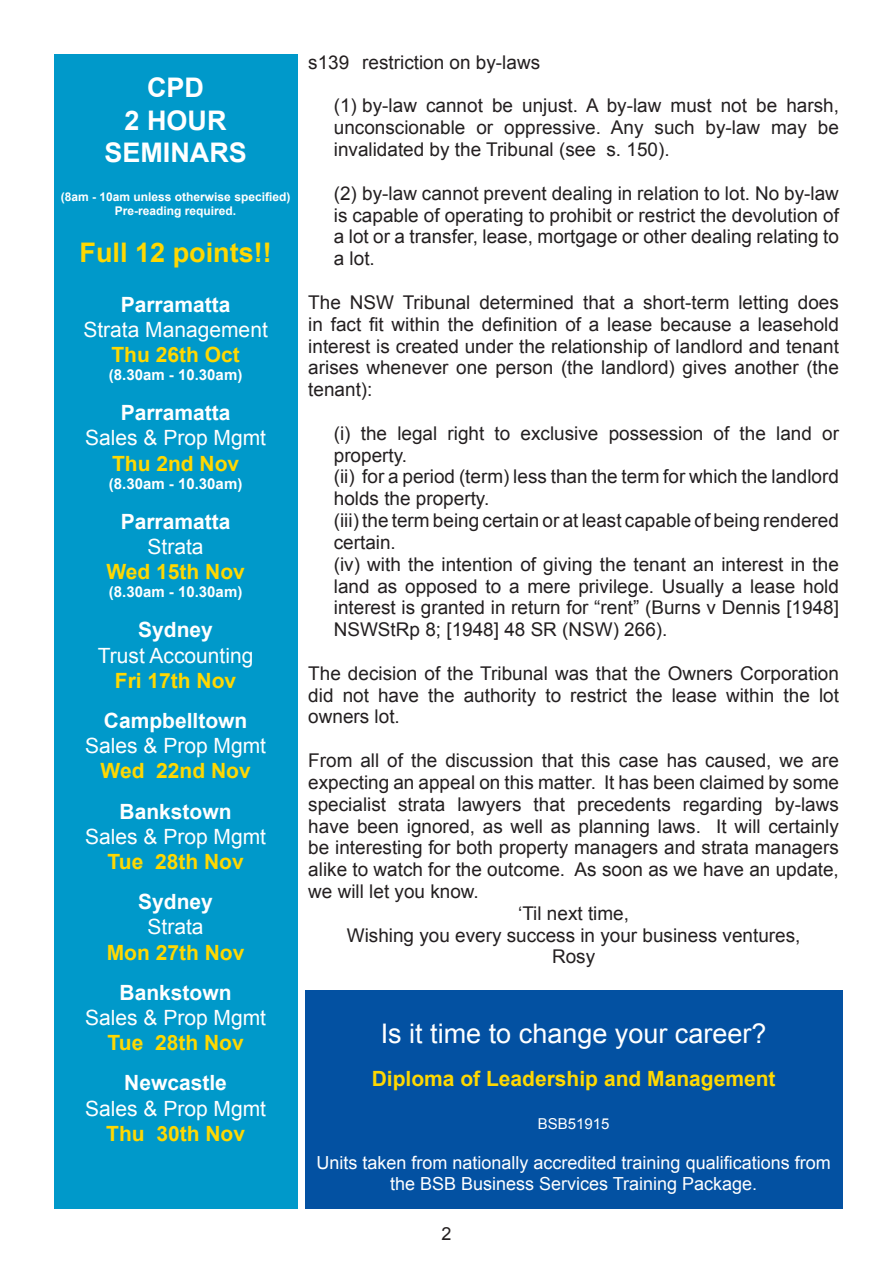
<style>
.page{position:relative;width:893px;height:1263px;background:#fff}
.page>*{position:absolute;margin:0;border:0;box-sizing:border-box;transform-origin:0 0}
.t1{font:27px "Arial";color:#fff}
.t2{font:700 27px "Arial";color:#fff}
.t3{font:700 27px "Arial";color:#ffd801}
.t4{font:700 21px "Arial";color:#ffd801}
.t5{font:21px "Arial";color:#fff}
.t6{font:700 21px "Arial";color:#fff}
.t7{font:18.9px/21.8px "Arial";color:#231f20;text-align:justify}
.t8{font:18px/21.6px "Arial";color:#fff;text-align:center}
.t9{font:18px "Arial";color:#231f20}
.t10{font:700 15px "Arial";color:#fff}
.t11{font:15px "Arial";color:#fff}
.t12{font:700 12px "Arial";color:#fff}
</style>
<div class="page">
<div style="left:305px;top:990px;width:537px;height:219px;background:#0351a2"></div>
<div style="left:54px;top:54px;width:243px;height:1155px;background:#0099ca"></div>
<p class="t2" style="left:147px;top:70px;width:58px">CPD</p>
<p class="t2" style="left:125px;top:102px;width:104px">2 HOUR</p>
<p class="t2" style="left:104px;top:135px;width:144px">SEMINARS</p>
<p class="t12" style="left:61px;top:188px;width:231px">(8am - 10am unless otherwise specified)</p>
<p class="t12" style="left:115px;top:203px;width:123px">Pre-reading required.</p>
<p class="t3" style="left:80px;top:235px;width:194px">Full 12 points!!</p>
<p class="t6" style="left:121px;top:290px;width:111px">Parramatta</p>
<p class="t5" style="left:83px;top:316px;width:186px">Strata Management</p>
<p class="t4" style="left:111px;top:341px;width:130px">Thu 26th Oct</p>
<p class="t10" style="left:109px;top:365px;width:135px">(8.30am - 10.30am)</p>
<p class="t6" style="left:121px;top:399px;width:111px">Parramatta</p>
<p class="t5" style="left:85px;top:424px;width:182px">Sales &amp; Prop Mgmt</p>
<p class="t4" style="left:112px;top:449px;width:129px">Thu 2nd Nov</p>
<p class="t10" style="left:109px;top:473px;width:135px">(8.30am - 10.30am)</p>
<p class="t6" style="left:121px;top:507px;width:111px">Parramatta</p>
<p class="t5" style="left:148px;top:533px;width:58px">Strata</p>
<p class="t4" style="left:106px;top:558px;width:140px">Wed 15th Nov</p>
<p class="t10" style="left:109px;top:582px;width:135px">(8.30am - 10.30am)</p>
<p class="t6" style="left:138px;top:616px;width:76px">Sydney</p>
<p class="t5" style="left:98px;top:641px;width:157px">Trust Accounting</p>
<p class="t4" style="left:115px;top:666px;width:123px">Fri 17th Nov</p>
<p class="t6" style="left:104px;top:707px;width:145px">Campbelltown</p>
<p class="t5" style="left:85px;top:732px;width:182px">Sales &amp; Prop Mgmt</p>
<p class="t4" style="left:101px;top:757px;width:152px">Wed 22nd Nov</p>
<p class="t6" style="left:120px;top:797px;width:114px">Bankstown</p>
<p class="t5" style="left:85px;top:823px;width:182px">Sales &amp; Prop Mgmt</p>
<p class="t4" style="left:108px;top:848px;width:138px">Tue 28th Nov</p>
<p class="t6" style="left:138px;top:888px;width:76px">Sydney</p>
<p class="t5" style="left:148px;top:913px;width:58px">Strata</p>
<p class="t4" style="left:107px;top:938px;width:139px">Mon 27th Nov</p>
<p class="t6" style="left:120px;top:978px;width:114px">Bankstown</p>
<p class="t5" style="left:85px;top:1004px;width:182px">Sales &amp; Prop Mgmt</p>
<p class="t4" style="left:108px;top:1029px;width:138px">Tue 28th Nov</p>
<p class="t6" style="left:124px;top:1069px;width:104px">Newcastle</p>
<p class="t5" style="left:85px;top:1094px;width:182px">Sales &amp; Prop Mgmt</p>
<p class="t4" style="left:106px;top:1119px;width:140px">Thu 30th Nov</p>
<p class="t7" style="left:308px;top:52px;width:233px">s139 restriction on by-laws</p>
<p class="t7" style="left:334px;top:95px;width:507px">(1) by-law cannot be unjust. A by-law must not be harsh, unconscionable or oppressive. Any such by-law may be invalidated by the Tribunal (see s. 150).</p>
<p class="t7" style="left:334px;top:182px;width:507px">(2) by-law cannot prevent dealing in relation to lot. No by-law is capable of operating to prohibit or restrict the devolution of a lot or a transfer, lease, mortgage or other dealing relating to a lot.</p>
<p class="t7" style="left:308px;top:292px;width:532px">The NSW Tribunal determined that a short-term letting does in fact fit within the definition of a lease because a leasehold interest is created under the relationship of landlord and tenant arises whenever one person (the landlord) gives another (the tenant):</p>
<p class="t7" style="left:334px;top:422px;width:507px">(i) the legal right to exclusive possession of the land or property.</p>
<p class="t7" style="left:334px;top:466px;width:507px">(ii) for a period (term) less than the term for which the landlord holds the property.</p>
<p class="t7" style="left:334px;top:510px;width:507px">(iii) the term being certain or at least capable of being rendered certain.</p>
<p class="t7" style="left:334px;top:553px;width:507px">(iv) with the intention of giving the tenant an interest in the land as opposed to a mere privilege. Usually a lease hold interest is granted in return for “rent” (Burns v Dennis [1948] NSWStRp 8; [1948] 48 SR (NSW) 266).</p>
<p class="t7" style="left:308px;top:662px;width:532px">The decision of the Tribunal was that the Owners Corporation did not have the authority to restrict the lease within the lot owners lot.</p>
<p class="t7" style="left:308px;top:750px;width:532px">From all of the discussion that this case has caused, we are expecting an appeal on this matter. It has been claimed by some specialist strata lawyers that precedents regarding by-laws have been ignored, as well as planning laws. It will certainly be interesting for both property managers and strata managers alike to watch for the outcome. As soon as we have an update, we will let you know.</p>
<p class="t7" style="left:518px;top:902px;width:112px">‘Til next time,</p>
<p class="t7" style="left:347px;top:924px;width:455px">Wishing you every success in your business ventures,</p>
<p class="t7" style="left:552px;top:946px;width:45px">Rosy</p>
<p class="t1" style="left:381px;top:1015px;width:387px">Is it time to change your career?</p>
<p class="t4" style="left:372px;top:1064px;width:405px">Diploma of Leadership and Management</p>
<p class="t11" style="left:538px;top:1114px;width:73px">BSB51915</p>
<p class="t8" style="left:316px;top:1152px;width:516px">Units taken from nationally accredited training qualifications from the BSB Business Services Training Package.</p>
<p class="t9" style="left:441px;top:1222px;width:12px">2</p>
</div>
